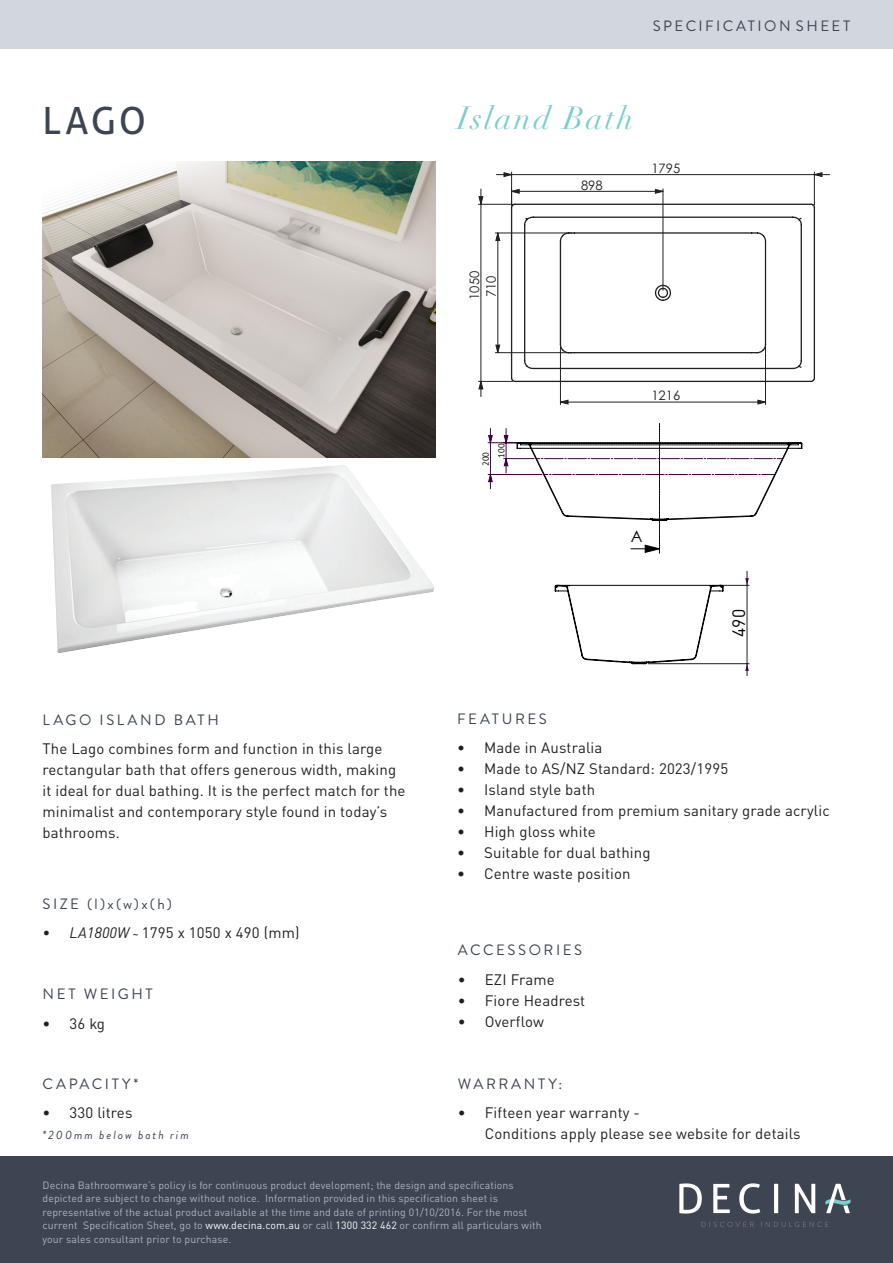
<style>
.page{position:relative;width:893px;height:1263px;background:#fff}
.page>*{position:absolute;margin:0;border:0;box-sizing:border-box;transform-origin:0 0}
.Top_Header{font:37.5px "Aller";color:#3d4452}
.Name_of_product_segm{font:italic 31.5px "Didot LT Std";letter-spacing:.07em;color:#7bcdce}
.t1{font:17.7px "DIN Pro";color:#000}
.t2{font:15.9px "Century Gothic";color:#000}
.body{font:15px/21px "DIN Pro";letter-spacing:.01em;color:#231f20}
.Header_2{font:15px "Brandon Grotesque";letter-spacing:.17em;color:#3d4452}
.Header_Style{font:15px "Brandon Grotesque";letter-spacing:.165em;color:#3d4452}
.t3{font:13.05px "Century Gothic";color:#231f20}
.body-2{font:italic 12px "Brandon Grotesque";letter-spacing:.16em;color:#3d4452}
.Bottom_Footer{font:10.5px/13.5px "DIN Pro";letter-spacing:.01em;color:#adb5c1}
.t4{font:8.55px "PT Sans";color:#000}
.s1{font-style:italic}
.s2{font-style:italic;font-size:12px}
.s3{color:#fff}
</style>
<div class="page">
<div style="left:0;top:1157px;width:893px;height:106px;background:#3d4452"></div>
<div style="left:0;top:0;width:893px;height:49px;background:#d2d6dd"></div>
<img style="left:43px;top:162px;width:392px;height:295px">
<svg style="left:701px;top:1222px;width:53px;height:5px"></svg>
<svg style="left:761px;top:1222px;width:67px;height:5px"></svg>
<svg style="left:679px;top:1183px;width:23px;height:30px"></svg>
<svg style="left:713px;top:1184px;width:17px;height:29px"></svg>
<svg style="left:739px;top:1183px;width:21px;height:30px"></svg>
<svg style="left:774px;top:1184px;width:4px;height:29px"></svg>
<svg style="left:795px;top:1184px;width:20px;height:29px"></svg>
<svg style="left:825px;top:1184px;width:26px;height:29px"></svg>
<svg style="left:478px;top:172px;width:344px;height:233px"></svg>
<hr style="left:560px;top:347px;width:1px;height:58px;background:#231f20">
<hr style="left:765px;top:347px;width:1px;height:58px;background:#231f20">
<hr style="left:560px;top:402px;width:205px;height:1px;background:#231f20">
<hr style="left:511px;top:172px;width:1px;height:33px;background:#231f20">
<hr style="left:814px;top:172px;width:1px;height:33px;background:#231f20">
<hr style="left:512px;top:174px;width:302px;height:1px;background:#231f20">
<hr style="left:663px;top:189px;width:1px;height:101px;background:#231f20">
<hr style="left:512px;top:191px;width:151px;height:1px;background:#231f20">
<hr style="left:495px;top:233px;width:77px;height:1px;background:#231f20">
<hr style="left:495px;top:352px;width:77px;height:1px;background:#231f20">
<hr style="left:478px;top:204px;width:34px;height:1px;background:#231f20">
<hr style="left:478px;top:381px;width:34px;height:1px;background:#231f20">
<svg style="left:655px;top:189px;width:8px;height:4px"></svg>
<svg style="left:512px;top:189px;width:7px;height:14px"></svg>
<svg style="left:814px;top:173px;width:15px;height:3px"></svg>
<svg style="left:496px;top:173px;width:16px;height:3px"></svg>
<svg style="left:758px;top:400px;width:7px;height:4px"></svg>
<svg style="left:561px;top:400px;width:7px;height:4px"></svg>
<svg style="left:479px;top:189px;width:21px;height:208px"></svg>
<svg style="left:510px;top:203px;width:306px;height:180px"></svg>
<img style="left:51px;top:465px;width:383px;height:188px">
<svg style="left:555px;top:571px;width:194px;height:104px"></svg>
<svg style="left:488px;top:423px;width:314px;height:130px"></svg>
<p class="Top_Header" style="left:43px;top:98px;width:105px">LAGO</p>
<p class="Header_2" style="left:43px;top:709px;width:178px">LAGO ISLAND BATH</p>
<p class="body" style="left:43px;top:737px;width:365px">The Lago combines form and function in this large rectangular bath that offers generous width, making it ideal for dual bathing. It is the perfect match for the minimalist and contemporary style found in today’s bathrooms.</p>
<p class="Header_2" style="left:43px;top:893px;width:131px">SIZE (l)x(w)x(h)</p>
<p class="body" style="left:43px;top:921px;width:259px"><span class="s1">• LA1800W</span> <span class="s2">~</span> 1795 x 1050 x 490 (mm)</p>
<p class="Header_2" style="left:43px;top:984px;width:112px">NET WEIGHT</p>
<p class="body" style="left:43px;top:1011px;width:64px">• 36 kg</p>
<p class="Header_2" style="left:43px;top:1073px;width:97px">CAPACITY*</p>
<p class="body" style="left:43px;top:1101px;width:92px">• 330 litres</p>
<p class="body-2" style="left:43px;top:1127px;width:148px">*200mm below bath rim</p>
<p class="Header_Style" style="left:653px;top:15px;width:199px">SPECIFICATION SHEET</p>
<p class="Name_of_product_segm" style="left:457px;top:99px;width:178px">Island Bath</p>
<p class="t3" style="left:581px;top:176px;width:23px">898</p>
<p class="t3" style="left:651px;top:159px;width:30px">1795</p>
<p class="t3" style="left:465px;top:300px;width:30px;rotate:-90deg">1050</p>
<p class="t3" style="left:482px;top:297px;width:23px;rotate:-90deg">710</p>
<p class="t4" style="left:480px;top:466px;width:16px;rotate:-90deg">200</p>
<p class="t4" style="left:496px;top:458px;width:16px;rotate:-90deg">100</p>
<p class="t3" style="left:651px;top:386px;width:30px">1216</p>
<p class="t2" style="left:631px;top:525px;width:13px">A</p>
<p class="t1" style="left:725px;top:637px;width:29px;rotate:-90deg">490</p>
<p class="Header_2" style="left:457px;top:708px;width:91px">FEATURES</p>
<p class="body" style="left:457px;top:736px;width:147px">• Made in Australia</p>
<p class="body" style="left:457px;top:757px;width:273px">• Made to AS/NZ Standard: 2023/1995</p>
<p class="body" style="left:457px;top:778px;width:140px">• Island style bath</p>
<p class="body" style="left:457px;top:799px;width:374px">• Manufactured from premium sanitary grade acrylic</p>
<p class="body" style="left:457px;top:820px;width:140px">• High gloss white</p>
<p class="body" style="left:457px;top:841px;width:195px">• Suitable for dual bathing</p>
<p class="body" style="left:457px;top:862px;width:175px">• Centre waste position</p>
<p class="Header_2" style="left:458px;top:939px;width:126px">ACCESSORIES</p>
<p class="body" style="left:458px;top:967px;width:98px">• EZI Frame</p>
<p class="body" style="left:458px;top:988px;width:129px">• Fiore Headrest</p>
<p class="body" style="left:458px;top:1009px;width:88px">• Overflow</p>
<p class="Header_2" style="left:458px;top:1073px;width:106px">WARRANTY:</p>
<p class="body" style="left:485px;top:1101px;width:317px;text-indent:-27px">• Fifteen year warranty -<br>Conditions apply please see website for details</p>
<p class="Bottom_Footer" style="left:43px;top:1177px;width:501px">Decina Bathroomware’s policy is for continuous product development; the design and specifications depicted are subject to change without notice. Information provided in this specification sheet is representative of the actual product available at the time and date of printing 01/10/2016. For the most current Specification Sheet, go to <span class="s3">www.decina.com.au</span> or call <span class="s3">1300 332 462</span> or confirm all particulars with your sales consultant prior to purchase.</p>
</div>
